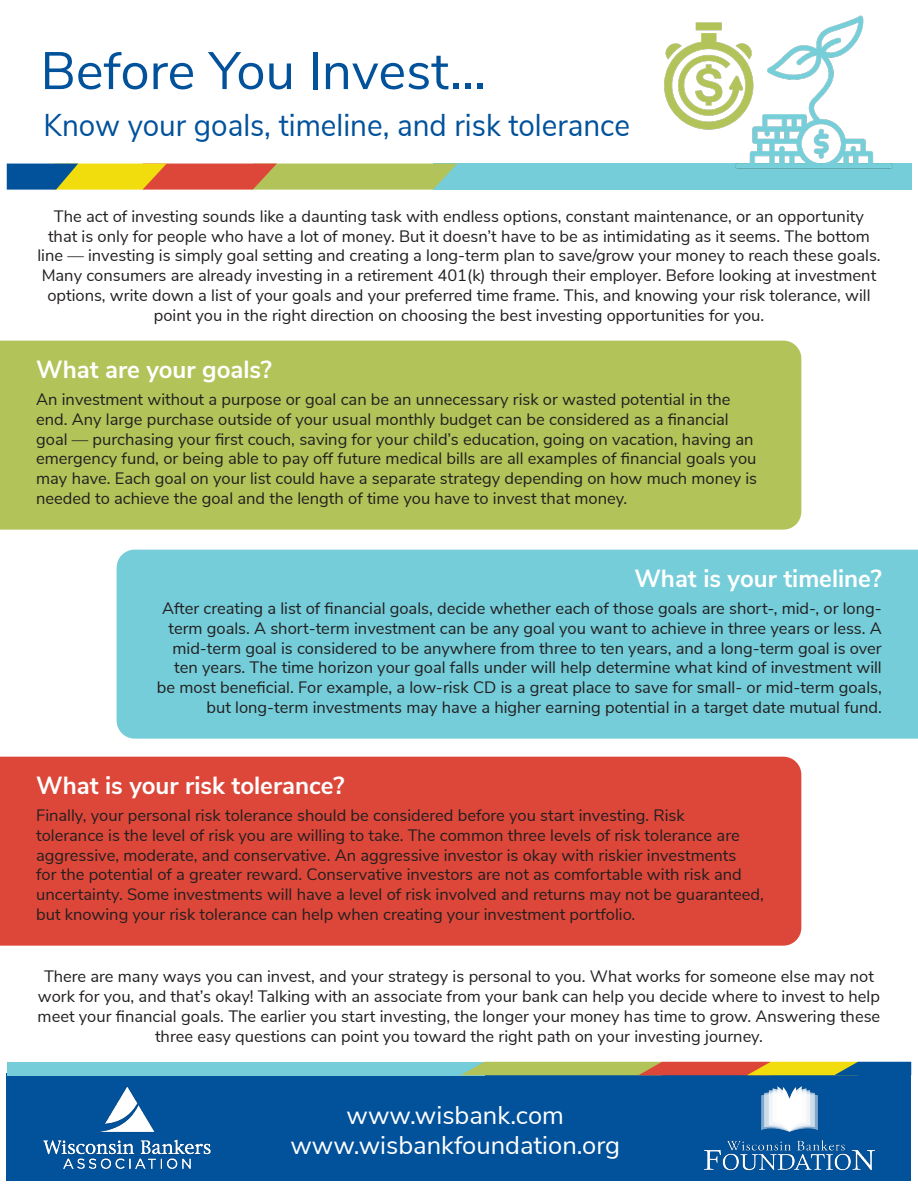
<style>
.page{position:relative;width:918px;height:1188px;background:#fff}
.page>*{position:absolute;margin:0;border:0;box-sizing:border-box;transform-origin:0 0}
.t1{font:52.5px "Nunito Sans";color:#01519b}
.t2{font:31.5px "Nunito Sans";color:#01519b;scale:.94 1}
.t3{font:25.5px "Nunito Sans";color:#fff}
.t4{font:700 24.75px "Nunito Sans";color:#fff}
.t5{font:16.5px/19.8px "Nunito Sans";color:#231f20;text-align:center}
</style>
<div class="page">
<div style="left:7px;top:1073px;width:904px;height:108px;background:#01519b"></div>
<img style="left:704px;top:1087px;width:171px;height:84px">
<img style="left:43px;top:1139px;width:168px;height:31px">
<img style="left:100px;top:1086px;width:55px;height:46px">
<div style="left:433px;top:164px;width:478px;height:26px;background:#74cdd9"></div>
<svg style="left:7px;top:164px;width:450px;height:26px;background:#b09c51"></svg>
<div style="left:7px;top:1062px;width:478px;height:13px;background:#74cdd9"></div>
<svg style="left:461px;top:1062px;width:450px;height:13px;background:#ad9a4f"></svg>
<img style="left:732px;top:15px;width:161px;height:154px">
<img style="left:664px;top:22px;width:99px;height:108px">
<div style="left:0;top:341px;width:801px;height:189px;background:#b2c459"></div>
<div style="left:117px;top:550px;width:801px;height:189px;background:#74cdd9"></div>
<div style="left:0;top:757px;width:801px;height:189px;background:#dd4739"></div>
<p class="t1" style="left:40px;top:33px;width:447px">Before You Invest...</p>
<p class="t2" style="left:44px;top:102px;width:626px">Know your goals, timeline, and risk tolerance</p>
<p class="t5" style="left:37px;top:205px;width:845px">The act of investing sounds like a daunting task with endless options, constant maintenance, or an opportunity that is only for people who have a lot of money. But it doesn’t have to be as intimidating as it seems. The bottom line — investing is simply goal setting and creating a long-term plan to save/grow your money to reach these goals.<br>Many consumers are already investing in a retirement 401(k) through their employer. Before looking at investment options, write down a list of your goals and your preferred time frame. This, and knowing your risk tolerance, will point you in the right direction on choosing the best investing opportunities for you.</p>
<p class="t4" style="left:36px;top:352px;width:237px">What are your goals?</p>
<p class="t5" style="left:36px;top:388px;width:723px;text-align:left">An investment without a purpose or goal can be an unnecessary risk or wasted potential in the end. Any large purchase outside of your usual monthly budget can be considered as a financial goal — purchasing your first couch, saving for your child’s education, going on vacation, having an emergency fund, or being able to pay off future medical bills are all examples of financial goals you may have. Each goal on your list could have a separate strategy depending on how much money is needed to achieve the goal and the length of time you have to invest that money.</p>
<p class="t4" style="left:634px;top:561px;width:249px">What is your timeline?</p>
<p class="t5" style="left:157px;top:597px;width:727px;text-align:right">After creating a list of financial goals, decide whether each of those goals are short-, mid-, or long&shy;term goals. A short-term investment can be any goal you want to achieve in three years or less. A mid-term goal is considered to be anywhere from three to ten years, and a long-term goal is over ten years. The time horizon your goal falls under will help determine what kind of investment will be most beneficial. For example, a low-risk CD is a great place to save for small- or mid-term goals, but long-term investments may have a higher earning potential in a target date mutual fund.</p>
<p class="t4" style="left:36px;top:768px;width:310px">What is your risk tolerance?</p>
<p class="t5" style="left:36px;top:804px;width:729px;text-align:left">Finally, your personal risk tolerance should be considered before you start investing. Risk<br>tolerance is the level of risk you are willing to take. The common three levels of risk tolerance are aggressive, moderate, and conservative. An aggressive investor is okay with riskier investments<br>for the potential of a greater reward. Conservative investors are not as comfortable with risk and uncertainty. Some investments will have a level of risk involved and returns may not be guaranteed, but knowing your risk tolerance can help when creating your investment portfolio.</p>
<p class="t5" style="left:38px;top:966px;width:844px">There are many ways you can invest, and your strategy is personal to you. What works for someone else may not work for you, and that’s okay! Talking with an associate from your bank can help you decide where to invest to help meet your financial goals. The earlier you start investing, the longer your money has time to grow. Answering these three easy questions can point you toward the right path on your investing journey.</p>
<p class="t3" style="left:347px;top:1096px;width:219px">www.wisbank.com</p>
<p class="t3" style="left:290px;top:1127px;width:331px">www.wisbankfoundation.org</p>
</div>
